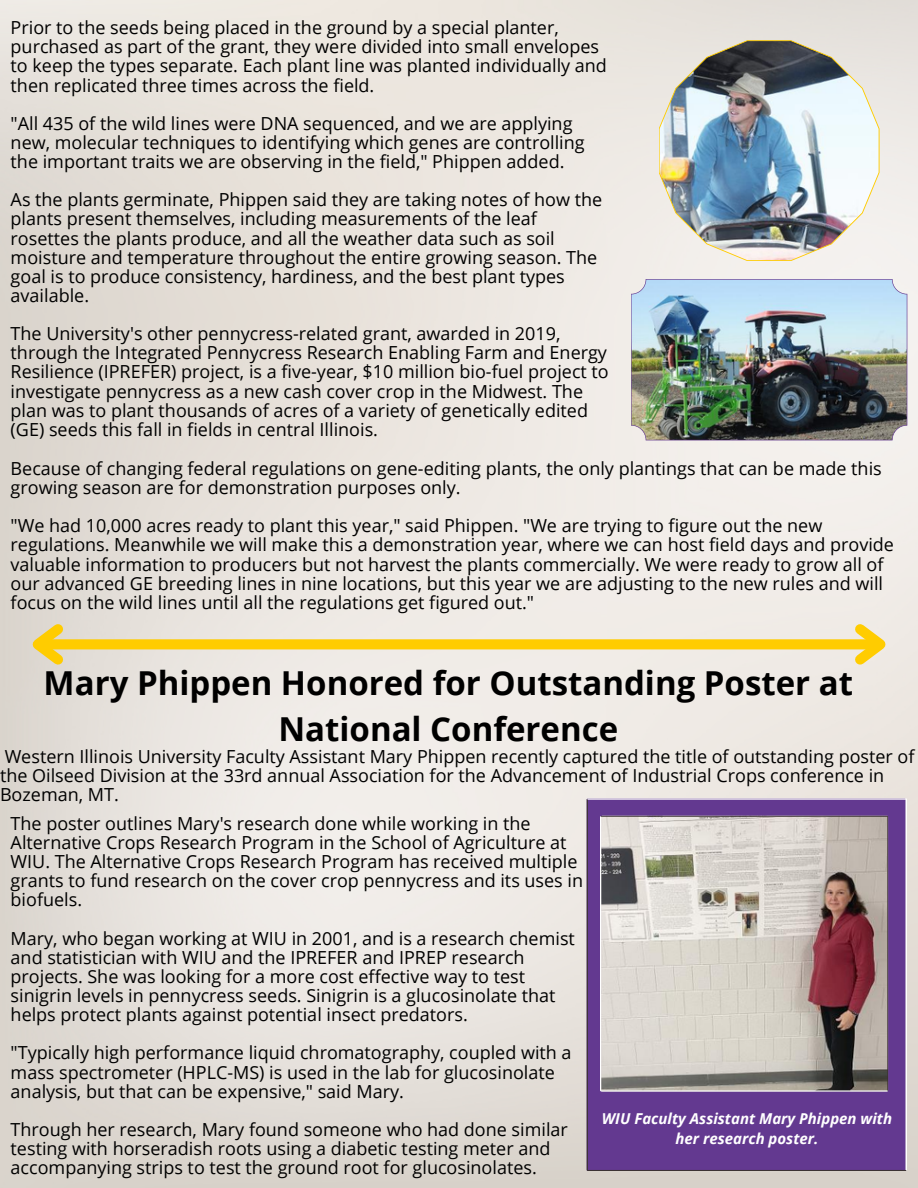
<style>
.page{position:relative;width:918px;height:1188px;background:#fff}
.page>*{position:absolute;margin:0;border:0;box-sizing:border-box;transform-origin:0 0}
.t1{font:700 33px/46.2px "Open Sans";color:#000;text-align:center}
.t2{font:18px/19.2px "Open Sans";color:#000}
.t3{font:italic 700 15px/20.2px "Open Sans";color:#fff;text-align:center}
</style>
<div class="page">
<img style="left:659px;top:40px;width:221px;height:221px">
<img style="left:631px;top:279px;width:276px;height:161px">
<div style="left:38px;top:639px;width:842px;height:10px;background:#fc0"></div>
<svg style="left:21px;top:615px;width:51px;height:59px;background:#e6d498"></svg>
<svg style="left:846px;top:615px;width:51px;height:59px;background:#f3e1a7"></svg>
<svg style="left:587px;top:799px;width:320px;height:372px;background:#9f8ba3"></svg>
<p class="t2" style="left:11px;top:18px;width:598px">Prior to the seeds being placed in the ground by a special planter, purchased as part of the grant, they were divided into small envelopes to keep the types separate. Each plant line was planted individually and then replicated three times across the field.</p>
<p class="t2" style="left:11px;top:113px;width:576px">"All 435 of the wild lines were DNA sequenced, and we are applying new, molecular techniques to identifying which genes are controlling the important traits we are observing in the field," Phippen added.</p>
<p class="t2" style="left:11px;top:190px;width:593px">As the plants germinate, Phippen said they are taking notes of how the plants present themselves, including measurements of the leaf rosettes the plants produce, and all the weather data such as soil moisture and temperature throughout the entire growing season. The goal is to produce consistency, hardiness, and the best plant types available.</p>
<p class="t2" style="left:11px;top:324px;width:600px">The University's other pennycress-related grant, awarded in 2019, through the Integrated Pennycress Research Enabling Farm and Energy Resilience (IPREFER) project, is a five-year, $10 million bio-fuel project to investigate pennycress as a new cash cover crop in the Midwest. The plan was to plant thousands of acres of a variety of genetically edited (GE) seeds this fall in fields in central Illinois.</p>
<p class="t2" style="left:11px;top:458px;width:873px">Because of changing federal regulations on gene-editing plants, the only plantings that can be made this growing season are for demonstration purposes only.</p>
<p class="t2" style="left:11px;top:516px;width:885px">"We had 10,000 acres ready to plant this year," said Phippen. "We are trying to figure out the new regulations. Meanwhile we will make this a demonstration year, where we can host field days and provide valuable information to producers but not harvest the plants commercially. We were ready to grow all of our advanced GE breeding lines in nine locations, but this year we are adjusting to the new rules and will focus on the wild lines until all the regulations get figured out."</p>
<p class="t1" style="left:44px;top:659px;width:811px">Mary Phippen Honored for Outstanding Poster at<br>National Conference</p>
<p class="t2" style="left:0;top:747px;width:916px">Western Illinois University Faculty Assistant Mary Phippen recently captured the title of outstanding poster of the Oilseed Division at the 33rd annual Association for the Advancement of Industrial Crops conference in<br>Bozeman, MT.</p>
<p class="t2" style="left:11px;top:813px;width:574px">The poster outlines Mary's research done while working in the Alternative Crops Research Program in the School of Agriculture at WIU. The Alternative Crops Research Program has received multiple grants to fund research on the cover crop pennycress and its uses in biofuels.</p>
<p class="t2" style="left:11px;top:928px;width:566px">Mary, who began working at WIU in 2001, and is a research chemist and statistician with WIU and the IPREFER and IPREP research projects. She was looking for a more cost effective way to test sinigrin levels in pennycress seeds. Sinigrin is a glucosinolate that helps protect plants against potential insect predators.</p>
<p class="t2" style="left:11px;top:1043px;width:562px">"Typically high performance liquid chromatography, coupled with a mass spectrometer (HPLC-MS) is used in the lab for glucosinolate analysis, but that can be expensive," said Mary.</p>
<p class="t2" style="left:11px;top:1119px;width:559px">Through her research, Mary found someone who had done similar testing with horseradish roots using a diabetic testing meter and accompanying strips to test the ground root for glucosinolates.</p>
<p class="t3" style="left:602px;top:1108px;width:292px">WIU Faculty Assistant Mary Phippen with her research poster.</p>
</div>
